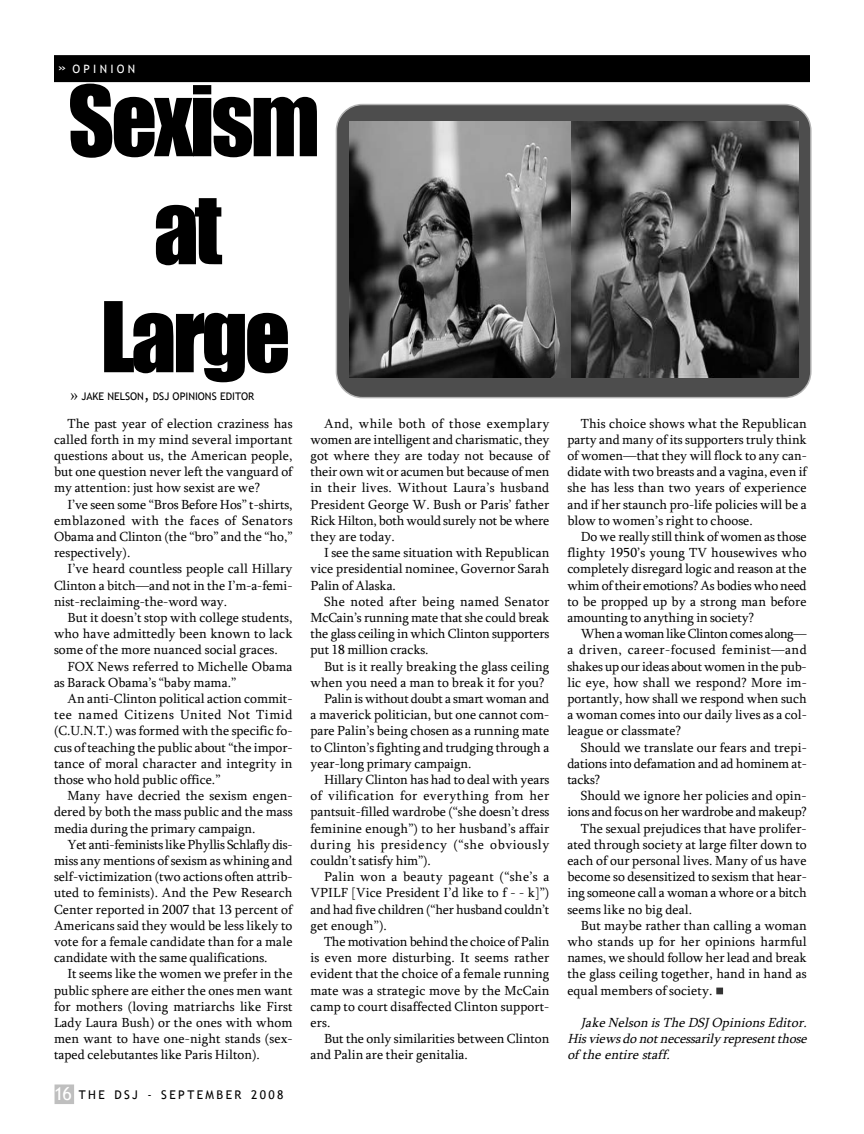
<style>
.page{position:relative;width:864px;height:1134px;background:#fff}
.page>*{position:absolute;margin:0;border:0;box-sizing:border-box;transform-origin:0 0}
.t1{font:90px/108px "Impact";letter-spacing:-.04em;color:#000;text-align:center}
.t2{font:13.5px/16.2px "Sylfaen";color:#000;text-align:justify}
.t3{font:italic 13.5px/16.2px "Sylfaen";color:#000;text-align:justify}
.t4{font:13.5px "Sylfaen";letter-spacing:-.02em;color:#000}
.t5{font:13.5px "Sylfaen";letter-spacing:.035em;color:#000}
.t6{font:13.5px "Sylfaen";letter-spacing:.045em;color:#000}
.t7{font:13.5px "Sylfaen";letter-spacing:.025em;color:#000}
.t8{font:12px "Trebuchet MS";letter-spacing:.2em;color:#000}
.t9{font:11.55px "Trebuchet MS";letter-spacing:.285em;color:#fff}
.t10{font:10.5px "Trebuchet MS";color:#000}
.s1{font-size:16.5px}
.s2{font-family:"Times New Roman";font-size:15px}
.s3{font-size:15px}
.s4{font-size:18px;color:#fff}
</style>
<div class="page">
<div style="left:55px;top:1085px;width:18px;height:18px;background:#bfbfbf"></div>
<div style="left:55px;top:1084px;width:19px;height:20px;border:1px solid #bfbfbf"></div>
<div style="left:55px;top:56px;width:754px;height:25px;background:#000"></div>
<div style="left:54px;top:55px;width:756px;height:27px;border:1px solid #000"></div>
<div style="left:716px;top:988px;width:7px;height:6px;border:1px solid #333"></div>
<svg style="left:335px;top:103px;width:477px;height:296px;background:#5f5f5f"></svg>
<img style="left:350px;top:121px;width:448px;height:256px">
<p class="t9" style="left:58px;top:62px;width:79px"><span class="s1">»</span> OPINION</p>
<h1 class="t1" style="left:68px;top:66px;width:254px">Sexism at<br>Large</h1>
<p class="t10" style="left:70px;top:390px;width:185px"><span class="s2">»</span> JAKE NELSON<span class="s3">,</span> DSJ OPINIONS EDITOR</p>
<p class="t2" style="left:54px;top:417px;width:240px;text-indent:14px">The past year of election craziness has called forth in my mind several important questions about us, the American people, but one question never left the vanguard of my attention: just how sexist are we?</p>
<p class="t2" style="left:54px;top:498px;width:240px;text-indent:14px">I’ve seen some “Bros Before Hos” t-shirts, emblazoned with the faces of Senators Obama and Clinton (the “bro” and the “ho,” respectively).</p>
<p class="t2" style="left:54px;top:562px;width:240px;text-indent:14px">I’ve heard countless people call Hillary Clinton a bitch—and not in the I’m-a-femi&shy;nist-reclaiming-the-word way.</p>
<p class="t2" style="left:54px;top:611px;width:240px;text-indent:14px">But it doesn’t stop with college students, who have admittedly been known to lack some of the more nuanced social graces.</p>
<p class="t2" style="left:54px;top:660px;width:240px;text-indent:14px">FOX News referred to Michelle Obama as Barack Obama’s “baby mama.”</p>
<p class="t2" style="left:54px;top:692px;width:240px;text-indent:14px">An anti-Clinton political action commit&shy;tee named Citizens United Not Timid (C.U.N.T.) was formed with the specific fo&shy;cus of teaching the public about “the impor&shy;tance of moral character and integrity in those who hold public office.”</p>
<p class="t2" style="left:54px;top:789px;width:240px;text-indent:14px">Many have decried the sexism engen&shy;dered by both the mass public and the mass media during the primary campaign.</p>
<p class="t2" style="left:54px;top:838px;width:240px;text-indent:14px">Yet anti-feminists like Phyllis Schlafly dis&shy;miss any mentions of sexism as whining and self-victimization (two actions often attrib&shy;uted to feminists). And the Pew Research Center reported in 2007 that 13 percent of Americans said they would be less likely to vote for a female candidate than for a male candidate with the same qualifications.</p>
<p class="t2" style="left:54px;top:967px;width:240px;text-indent:14px">It seems like the women we prefer in the public sphere are either the ones men want for mothers (loving matriarchs like First Lady Laura Bush) or the ones with whom men want to have one-night stands (sex&shy;taped celebutantes like Paris Hilton).</p>
<p class="t8" style="left:54px;top:1088px;width:231px"><span class="s4">16</span> THE DSJ - SEPTEMBER 2008</p>
<p class="t2" style="left:310px;top:417px;width:240px;text-indent:14px">And, while both of those exemplary women are intelligent and charismatic, they got where they are today not because of their own wit or acumen but because of men in their lives. Without Laura’s husband President George W. Bush or Paris’ father Rick Hilton, both would surely not be where they are today.</p>
<p class="t2" style="left:310px;top:546px;width:240px;text-indent:14px">I see the same situation with Republican vice presidential nominee, Governor Sarah Palin of Alaska.</p>
<p class="t2" style="left:310px;top:595px;width:240px;text-indent:14px">She noted after being named Senator McCain’s running mate that she could break the glass ceiling in which Clinton supporters put 18 million cracks.</p>
<p class="t2" style="left:324px;top:660px;width:227px">But is it really breaking the glass ceiling</p>
<p class="t2" style="left:310px;top:676px;width:236px">when you need a man to break it for you?</p>
<p class="t2" style="left:324px;top:692px;width:227px">Palin is without doubt a smart woman and</p>
<p class="t2" style="left:310px;top:708px;width:240px">a maverick politician, but one cannot com-</p>
<p class="t2" style="left:310px;top:724px;width:240px">pare Palin’s being chosen as a running mate</p>
<p class="t2" style="left:310px;top:741px;width:240px">to Clinton’s fighting and trudging through a</p>
<p class="t2" style="left:310px;top:757px;width:162px">year-long primary campaign.</p>
<p class="t2" style="left:324px;top:773px;width:227px">Hillary Clinton has had to deal with years</p>
<p class="t5" style="left:310px;top:790px;width:240px">of vilification for everything from her</p>
<p class="t2" style="left:310px;top:805px;width:240px">pantsuit-filled wardrobe (“she doesn’t dress</p>
<p class="t2" style="left:310px;top:822px;width:240px">feminine enough”) to her husband’s affair</p>
<p class="t6" style="left:310px;top:839px;width:240px">during his presidency (“she obviously</p>
<p class="t2" style="left:310px;top:854px;width:122px">couldn’t satisfy him”).</p>
<p class="t7" style="left:324px;top:871px;width:227px">Palin won a beauty pageant (“she’s a</p>
<p class="t2" style="left:310px;top:886px;width:240px">VPILF [Vice President I’d like to f - - k]”)</p>
<p class="t2" style="left:310px;top:903px;width:240px">and had five children (“her husband couldn’t</p>
<p class="t2" style="left:310px;top:919px;width:78px">get enough”).</p>
<p class="t2" style="left:324px;top:935px;width:227px">The motivation behind the choice of Palin</p>
<p class="t2" style="left:310px;top:951px;width:240px">is even more disturbing. It seems rather</p>
<p class="t2" style="left:310px;top:967px;width:240px">evident that the choice of a female running</p>
<p class="t2" style="left:310px;top:984px;width:240px">mate was a strategic move by the McCain</p>
<p class="t2" style="left:310px;top:1000px;width:240px">camp to court disaffected Clinton support-</p>
<p class="t2" style="left:310px;top:1016px;width:22px">ers.</p>
<p class="t2" style="left:324px;top:1032px;width:227px">But the only similarities between Clinton</p>
<p class="t2" style="left:310px;top:1048px;width:159px">and Palin are their genitalia.</p>
<p class="t2" style="left:567px;top:417px;width:241px;text-indent:14px">This choice shows what the Republican party and many of its supporters truly think of women—that they will flock to any can&shy;didate with two breasts and a vagina, even if she has less than two years of experience and if her staunch pro-life policies will be a blow to women’s right to choose.</p>
<p class="t2" style="left:567px;top:530px;width:241px;text-indent:14px">Do we really still think of women as those flighty 1950’s young TV housewives who completely disregard logic and reason at the whim of their emotions? As bodies who need to be propped up by a strong man before amounting to anything in society?</p>
<p class="t2" style="left:567px;top:627px;width:241px;text-indent:14px">When a woman like Clinton comes along— a driven, career-focused feminist—and shakes up our ideas about women in the pub&shy;lic eye, how shall we respond? More im&shy;portantly, how shall we respond when such a woman comes into our daily lives as a col&shy;league or classmate?</p>
<p class="t2" style="left:567px;top:741px;width:241px;text-indent:14px">Should we translate our fears and trepi&shy;dations into defamation and ad hominem at&shy;tacks?</p>
<p class="t2" style="left:581px;top:789px;width:227px">Should we ignore her policies and opin-</p>
<p class="t4" style="left:567px;top:807px;width:241px">ions and focus on her wardrobe and makeup?</p>
<p class="t2" style="left:581px;top:822px;width:227px">The sexual prejudices that have prolifer-</p>
<p class="t2" style="left:567px;top:838px;width:241px">ated through society at large filter down to</p>
<p class="t2" style="left:567px;top:854px;width:241px">each of our personal lives. Many of us have</p>
<p class="t2" style="left:567px;top:870px;width:241px">become so desensitized to sexism that hear-</p>
<p class="t2" style="left:567px;top:886px;width:241px">ing someone call a woman a whore or a bitch</p>
<p class="t2" style="left:567px;top:903px;width:126px">seems like no big deal.</p>
<p class="t2" style="left:581px;top:919px;width:227px">But maybe rather than calling a woman</p>
<p class="t2" style="left:567px;top:935px;width:241px">who stands up for her opinions harmful</p>
<p class="t2" style="left:567px;top:951px;width:241px">names, we should follow her lead and break</p>
<p class="t2" style="left:567px;top:967px;width:241px">the glass ceiling together, hand in hand as</p>
<p class="t2" style="left:567px;top:984px;width:147px">equal members of society.</p>
<p class="t3" style="left:567px;top:1016px;width:244px;text-indent:14px">Jake Nelson isThe DSJOpinionsEditor.<br>Hisviewsdo notnecessarily representthose of the entire staff.</p>
</div>
